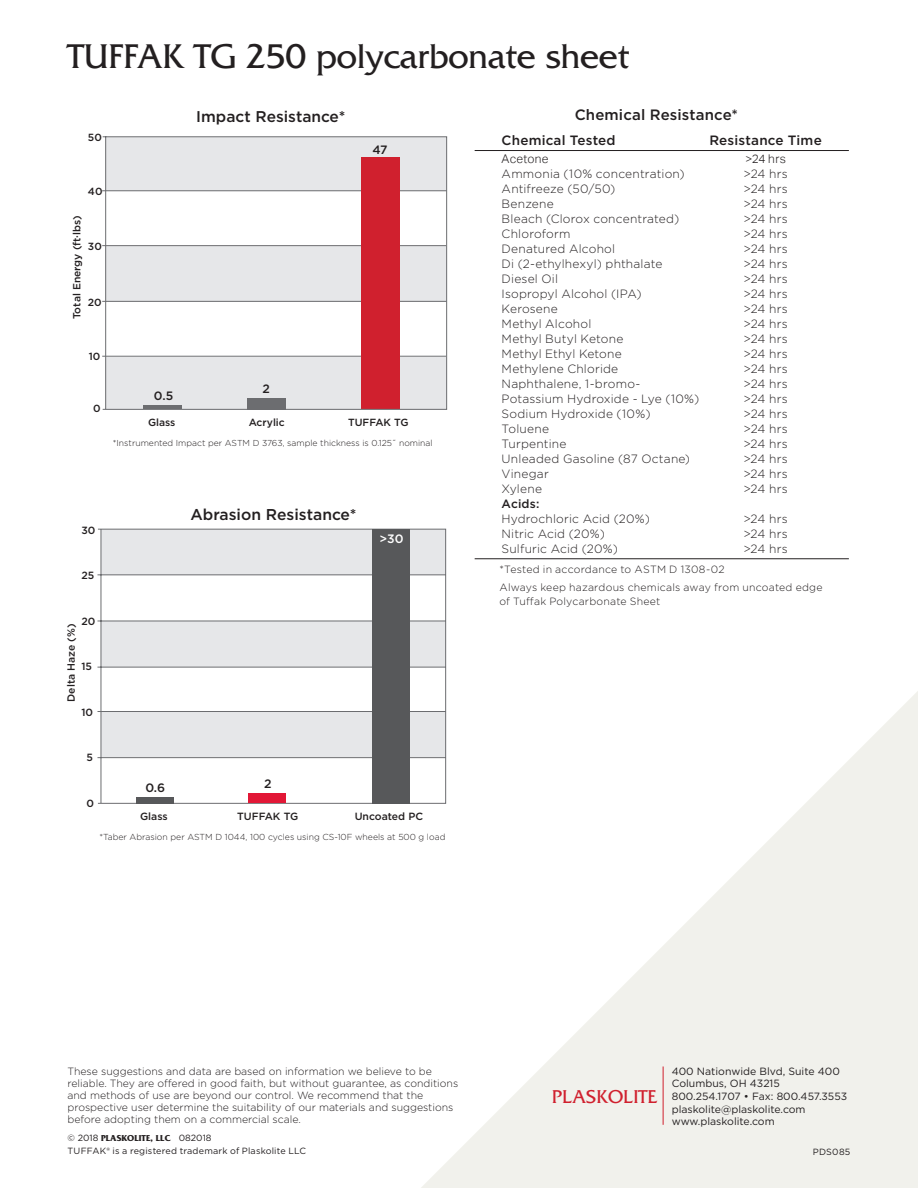
<style>
.page{position:relative;width:918px;height:1188px;background:#fff}
.page>*{position:absolute;margin:0;border:0;box-sizing:border-box;transform-origin:0 0}
.t1{font:36px "Friz Quadrata";color:#231f20}
.t2{font:19.5px "Friz Quadrata";color:#d0202e}
.t3{font:500 15.6px "Gotham";color:#231f20}
.t4{font:500 15px "Gotham";letter-spacing:.01em;color:#231f20}
.t5{font:500 13.5px "Gotham";letter-spacing:.015em;color:#231f20}
.t6{font:500 12.15px "Gotham";color:#231f20}
.t7{font:500 12.15px "Gotham";color:#fff}
.t8{font:300 12px "Gotham";letter-spacing:.015em;color:#231f20}
.t9{font:300 12px "Aktiv Grotesk";letter-spacing:.02em;color:#231f20}
.t10{font:500 12px "Gotham";letter-spacing:.015em;color:#231f20}
.t11{font:300 10.5px/12px "Gotham";color:#231f20}
.t12{font:10.5px/12.6px "Gotham";color:#231f20}
.t13{font:300 10.5px/18px "Gotham";letter-spacing:.02em;color:#231f20}
.t14{font:500 10.5px "Gotham";color:#231f20}
.t15{font:500 10.35px "Gotham";color:#231f20}
.t16{font:9px "Gotham";letter-spacing:.02em;color:#231f20}
.t17{font:700 9px "Friz Quadrata";color:#231f20}
.t18{font:300 8.7px "Gotham";color:#231f20}
.s1{font-family:"Gotham";font-weight:400}
</style>
<div class="page">
<svg style="left:102px;top:136px;width:345px;height:274px"></svg>
<hr style="left:143px;top:405px;width:38px;height:4px;background:#6c6d70">
<div style="left:247px;top:398px;width:38px;height:11px;background:#6c6d70"></div>
<svg style="left:421px;top:691px;width:497px;height:497px;fill:#f1f1ec"></svg>
<hr style="left:663px;top:1066px;width:1px;height:59px;background:#d0202e">
<svg style="left:97px;top:529px;width:349px;height:275px"></svg>
<div style="left:136px;top:797px;width:37px;height:6px;background:#57585a"></div>
<div style="left:248px;top:793px;width:38px;height:10px;background:#e21736"></div>
<div style="left:372px;top:529px;width:38px;height:274px;background:#57585a"></div>
<hr style="left:475px;top:150px;width:374px;height:1px;background:#231f20">
<hr style="left:475px;top:558px;width:374px;height:1px;background:#231f20">
<h1 class="t1" style="left:68px;top:36px;width:563px">TUFFAK TG 250 polycarbonate sheet</h1>
<h3 class="t3" style="left:196px;top:106px;width:151px">Impact Resistance*</h3>
<p class="t4" style="left:575px;top:105px;width:165px">Chemical Resistance*</p>
<p class="t5" style="left:502px;top:131px;width:115px">Chemical Tested</p>
<p class="t5" style="left:709px;top:131px;width:114px">Resistance Time</p>
<p class="t9" style="left:502px;top:152px;width:48px">Acetone</p>
<p class="t9" style="left:745px;top:152px;width:42px">&gt;24 hrs</p>
<p class="t8" style="left:502px;top:166px;width:184px">Ammonia (10% concentration)</p>
<p class="t8" style="left:744px;top:166px;width:46px">&gt;24 hrs</p>
<p class="t8" style="left:502px;top:181px;width:115px">Antifreeze (50/50)</p>
<p class="t8" style="left:744px;top:181px;width:46px">&gt;24 hrs</p>
<p class="t8" style="left:502px;top:196px;width:54px">Benzene</p>
<p class="t8" style="left:744px;top:196px;width:46px">&gt;24 hrs</p>
<p class="t8" style="left:502px;top:211px;width:179px">Bleach (Clorox concentrated)</p>
<p class="t8" style="left:744px;top:211px;width:46px">&gt;24 hrs</p>
<p class="t8" style="left:502px;top:226px;width:70px">Chloroform</p>
<p class="t8" style="left:744px;top:226px;width:46px">&gt;24 hrs</p>
<p class="t8" style="left:502px;top:241px;width:115px">Denatured Alcohol</p>
<p class="t8" style="left:744px;top:241px;width:46px">&gt;24 hrs</p>
<p class="t8" style="left:502px;top:256px;width:162px">Di (2-ethylhexyl) phthalate</p>
<p class="t8" style="left:744px;top:256px;width:46px">&gt;24 hrs</p>
<p class="t8" style="left:502px;top:271px;width:58px">Diesel Oil</p>
<p class="t8" style="left:744px;top:271px;width:46px">&gt;24 hrs</p>
<p class="t8" style="left:502px;top:286px;width:142px">Isopropyl Alcohol (IPA)</p>
<p class="t8" style="left:744px;top:286px;width:46px">&gt;24 hrs</p>
<p class="t8" style="left:502px;top:301px;width:58px">Kerosene</p>
<p class="t8" style="left:744px;top:301px;width:46px">&gt;24 hrs</p>
<p class="t8" style="left:502px;top:316px;width:91px">Methyl Alcohol</p>
<p class="t8" style="left:744px;top:316px;width:46px">&gt;24 hrs</p>
<p class="t8" style="left:502px;top:331px;width:123px">Methyl Butyl Ketone</p>
<p class="t8" style="left:744px;top:331px;width:46px">&gt;24 hrs</p>
<p class="t8" style="left:502px;top:346px;width:122px">Methyl Ethyl Ketone</p>
<p class="t8" style="left:744px;top:346px;width:46px">&gt;24 hrs</p>
<p class="t8" style="left:502px;top:361px;width:118px">Methylene Chloride</p>
<p class="t8" style="left:744px;top:361px;width:46px">&gt;24 hrs</p>
<p class="t8" style="left:502px;top:376px;width:140px">Naphthalene, 1-bromo-</p>
<p class="t8" style="left:744px;top:376px;width:46px">&gt;24 hrs</p>
<p class="t8" style="left:502px;top:391px;width:199px">Potassium Hydroxide - Lye (10%)</p>
<p class="t8" style="left:744px;top:391px;width:46px">&gt;24 hrs</p>
<p class="t8" style="left:502px;top:406px;width:150px">Sodium Hydroxide (10%)</p>
<p class="t8" style="left:744px;top:406px;width:46px">&gt;24 hrs</p>
<p class="t8" style="left:502px;top:421px;width:49px">Toluene</p>
<p class="t8" style="left:744px;top:421px;width:46px">&gt;24 hrs</p>
<p class="t8" style="left:502px;top:436px;width:66px">Turpentine</p>
<p class="t8" style="left:744px;top:436px;width:46px">&gt;24 hrs</p>
<p class="t8" style="left:502px;top:451px;width:190px">Unleaded Gasoline (87 Octane)</p>
<p class="t8" style="left:744px;top:451px;width:46px">&gt;24 hrs</p>
<p class="t8" style="left:502px;top:466px;width:49px">Vinegar</p>
<p class="t8" style="left:744px;top:466px;width:46px">&gt;24 hrs</p>
<p class="t8" style="left:502px;top:481px;width:42px">Xylene</p>
<p class="t8" style="left:744px;top:481px;width:46px">&gt;24 hrs</p>
<p class="t10" style="left:502px;top:496px;width:39px">Acids:</p>
<p class="t8" style="left:502px;top:511px;width:150px">Hydrochloric Acid (20%)</p>
<p class="t8" style="left:744px;top:511px;width:46px">&gt;24 hrs</p>
<p class="t8" style="left:502px;top:526px;width:105px">Nitric Acid (20%)</p>
<p class="t8" style="left:744px;top:526px;width:46px">&gt;24 hrs</p>
<p class="t8" style="left:502px;top:541px;width:118px">Sulfuric Acid (20%)</p>
<p class="t8" style="left:744px;top:541px;width:46px">&gt;24 hrs</p>
<p class="t13" style="left:499px;top:560px;width:325px">*Tested in accordance to ASTM D 1308-02<br>Always keep hazardous chemicals away from uncoated edge</p>
<p class="t13" style="left:499px;top:592px;width:162px">of Tuffak Polycarbonate Sheet</p>
<p class="t15" style="left:88px;top:130px;width:15px">50</p>
<p class="t6" style="left:372px;top:142px;width:17px">47</p>
<p class="t15" style="left:88px;top:184px;width:16px">40</p>
<p class="t15" style="left:70px;top:319px;width:105px;rotate:-90deg">Total Energy (ft·lbs)</p>
<p class="t15" style="left:88px;top:240px;width:15px">30</p>
<p class="t15" style="left:88px;top:295px;width:15px">20</p>
<p class="t15" style="left:89px;top:350px;width:13px">10</p>
<p class="t6" style="left:263px;top:380px;width:9px">2</p>
<p class="t6" style="left:154px;top:388px;width:21px">0.5</p>
<p class="t15" style="left:93px;top:402px;width:9px">0</p>
<p class="t15" style="left:148px;top:416px;width:29px">Glass</p>
<p class="t15" style="left:249px;top:416px;width:38px">Acrylic</p>
<p class="t15" style="left:348px;top:416px;width:62px">TUFFAK TG</p>
<p class="t18" style="left:113px;top:438px;width:321px">*Instrumented Impact per ASTM D 3763, sample thickness is 0.125˝ nominal</p>
<h3 class="t3" style="left:191px;top:504px;width:167px">Abrasion Resistance*</h3>
<p class="t14" style="left:81px;top:524px;width:16px">30</p>
<p class="t14" style="left:81px;top:568px;width:14px">25</p>
<p class="t14" style="left:81px;top:614px;width:15px">20</p>
<p class="t14" style="left:81px;top:660px;width:12px">15</p>
<p class="t7" style="left:380px;top:530px;width:26px">&gt;30</p>
<p class="t14" style="left:64px;top:702px;width:80px;rotate:-90deg">Delta Haze (%)</p>
<p class="t14" style="left:81px;top:706px;width:13px">10</p>
<p class="t14" style="left:87px;top:751px;width:8px">5</p>
<p class="t14" style="left:87px;top:796px;width:9px">0</p>
<p class="t6" style="left:145px;top:780px;width:21px">0.6</p>
<p class="t6" style="left:264px;top:775px;width:9px">2</p>
<p class="t14" style="left:140px;top:810px;width:29px">Glass</p>
<p class="t14" style="left:237px;top:810px;width:63px">TUFFAK TG</p>
<p class="t14" style="left:355px;top:810px;width:70px">Uncoated PC</p>
<p class="t18" style="left:99px;top:831px;width:347px">*Taber Abrasion per ASTM D 1044, 100 cycles using CS-10F wheels at 500 g load</p>
<p class="t11" style="left:68px;top:1065px;width:392px">These suggestions and data are based on information we believe to be reliable. They are offered in good faith, but without guarantee, as conditions and methods of use are beyond our control. We recommend that the prospective user determine the suitability of our materials and suggestions before adopting them on a commercial scale.</p>
<p class="t17" style="left:68px;top:1133px;width:146px"><span class="s1">© 2018</span> PLASKOLITE, LLC <span class="s1">082018</span></p>
<p class="t16" style="left:68px;top:1145px;width:240px">TUFFAK® is a registered trademark of Plaskolite LLC</p>
<h2 class="t2" style="left:552px;top:1086px;width:107px">PLASKOLITE</h2>
<p class="t12" style="left:672px;top:1065px;width:177px">400 Nationwide Blvd, Suite 400<br>Columbus, OH 43215<br>800.254.1707 • Fax: 800.457.3553 plaskolite@plaskolite.com www.plaskolite.com</p>
<p class="t16" style="left:813px;top:1146px;width:39px">PDS085</p>
</div>
